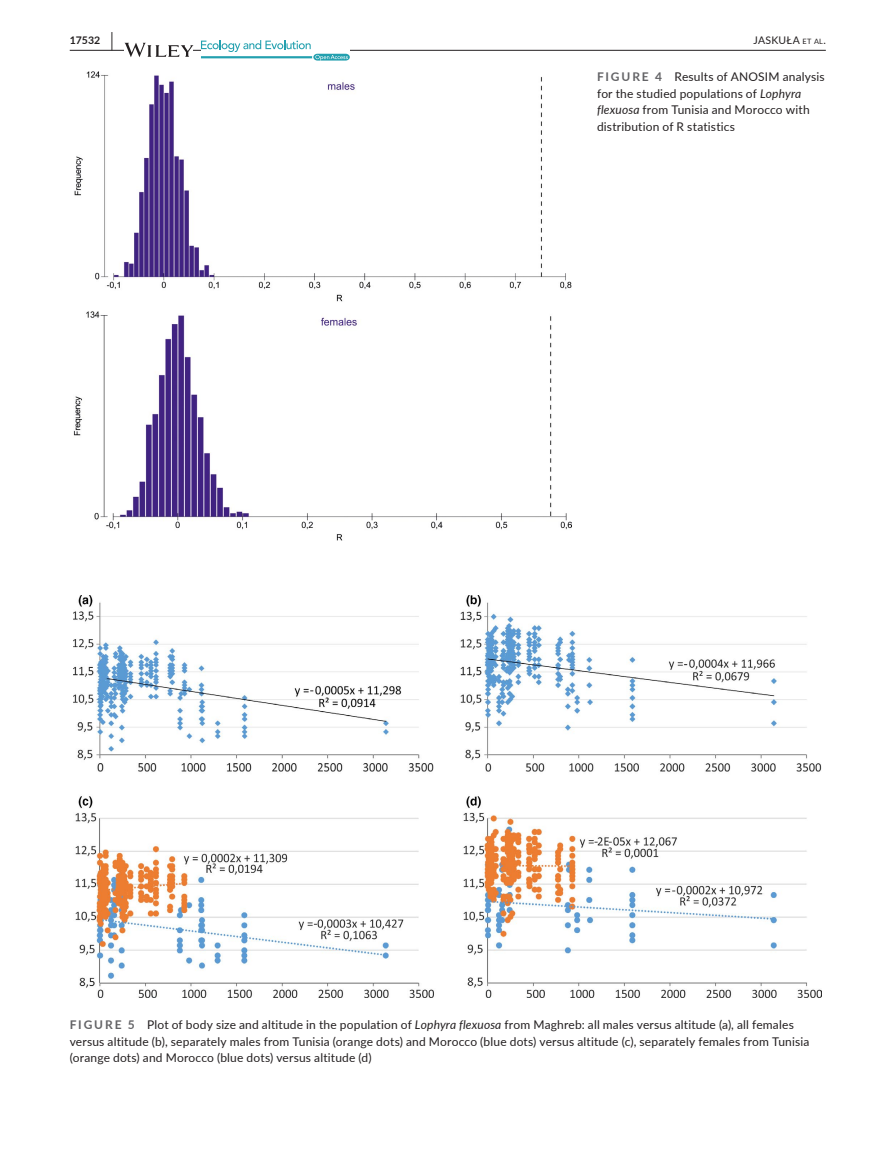
<style>
.page{position:relative;width:893px;height:1174px;background:#fff}
.page>*{position:absolute;margin:0;border:0;box-sizing:border-box;transform-origin:0 0}
.t1{font:12px/16.5px "Lato";letter-spacing:.015em;color:#231f20}
.t2{font:10.5px "Lato";letter-spacing:.02em;color:#231f20}
.t3{font:700 10.5px "Lato";color:#231f20}
.s1{font-size:19.5px}
.s2{font-size:7.35px}
.s3{font-weight:700;color:#636366}
.s4{font-style:italic}
</style>
<div class="page">
<hr style="left:70px;top:50px;width:756px;height:1px;background:#231f20">
<svg style="left:125px;top:43px;width:68px;height:14px"></svg>
<svg style="left:201px;top:40px;width:149px;height:21px"></svg>
<img style="left:74px;top:72px;width:497px;height:468px">
<img style="left:74px;top:596px;width:748px;height:401px">
<p class="t3" style="left:70px;top:33px;width:45px">17532 <span class="s1">|</span></p>
<p class="t2" style="left:754px;top:33px;width:74px">JASKUŁA <span class="s2">et al</span>.</p>
<p class="t1" style="left:597px;top:68px;width:229px"><span class="s3">FIGURE 4</span> Results of ANOSIM analysis for the studied populations of <span class="s4">Lophyra flexuosa</span> from Tunisia and Morocco with distribution of R statistics</p>
<p class="t1" style="left:70px;top:1016px;width:741px"><span class="s3">FIGURE 5</span> Plot of body size and altitude in the population of <span class="s4">Lophyra flexuosa</span> from Maghreb: all males versus altitude (a), all females versus altitude (b), separately males from Tunisia (orange dots) and Morocco (blue dots) versus altitude (c), separately females from Tunisia (orange dots) and Morocco (blue dots) versus altitude (d)</p>
</div>
